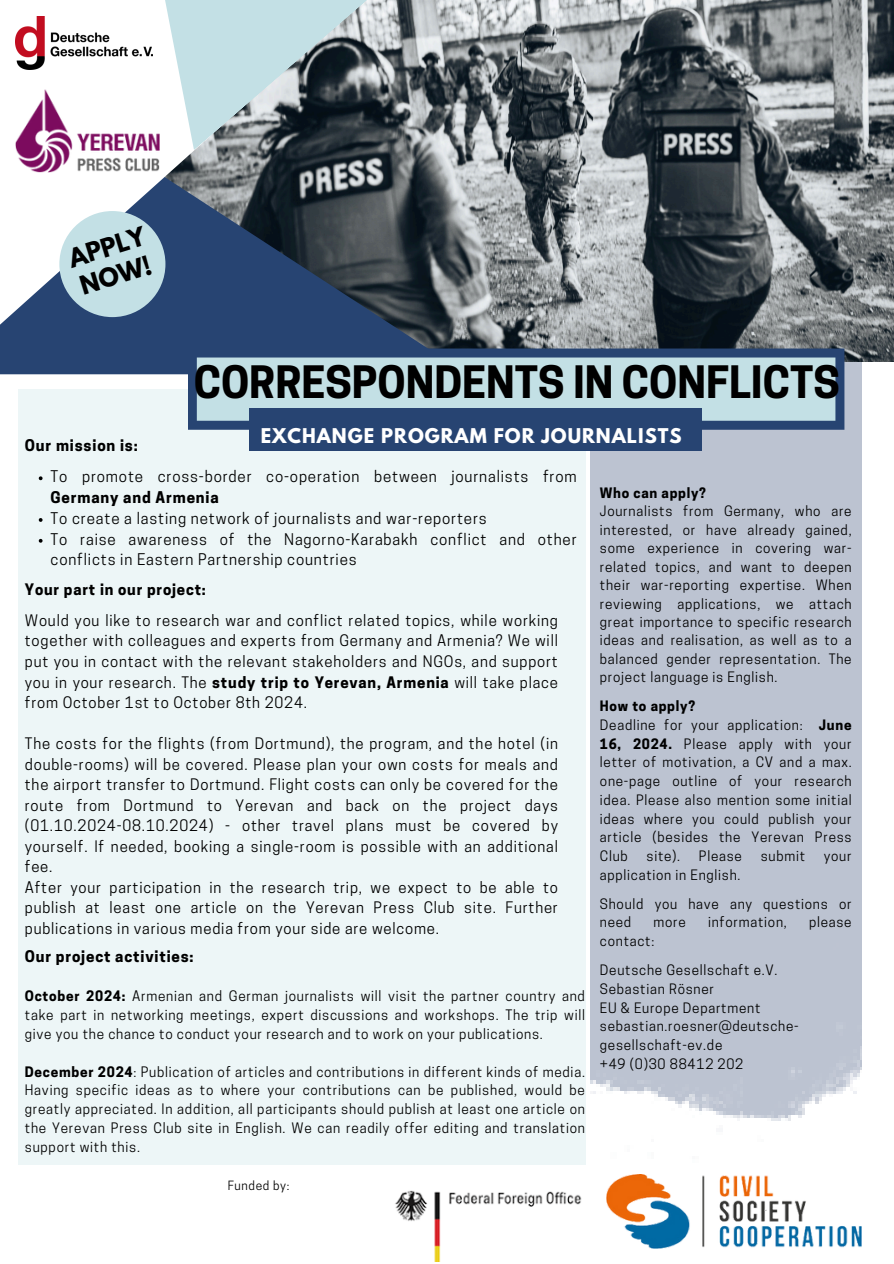
<style>
.page{position:relative;width:894px;height:1264px;background:#fff}
.page>*{position:absolute;margin:0;border:0;box-sizing:border-box;transform-origin:0 0}
.t1{font:700 41.85px "Cooper Hewitt";color:#000}
.t2{font:700 23.1px/29.7px "League Spartan";color:#000}
.t3{font:700 18px "League Spartan";letter-spacing:.055em;color:#fff}
.t4{font:15.15px/20.9px "Cooper Hewitt";letter-spacing:.055em;color:#000}
.t5{font:700 15.15px "Cooper Hewitt";letter-spacing:.055em;color:#000}
.t6{font:14.85px/20.5px "Cooper Hewitt";letter-spacing:.055em;color:#000;text-align:justify}
.t7{font:700 14.85px "Cooper Hewitt";letter-spacing:.055em;color:#000}
.t8{font:13.5px/18.8px "Cooper Hewitt";letter-spacing:.055em;color:#000;text-align:justify}
.t9{font:700 13.5px "Cooper Hewitt";letter-spacing:.055em;color:#000}
.t10{font:12px "Cooper Hewitt";letter-spacing:.055em;color:#000}
.s1{font-weight:700}
</style>
<div class="page">
<div style="left:590px;top:361px;width:271px;height:760px;background:#bcc3d1"></div>
<img style="left:463px;top:0;width:430px;height:361px">
<svg style="left:0;top:70px;width:467px;height:304px"></svg>
<svg style="left:0;top:150px;width:389px;height:186px"></svg>
<div style="left:18px;top:389px;width:567px;height:775px;background:#edf6f7"></div>
<svg style="left:188px;top:348px;width:656px;height:82px;fill:#c3e0e5"></svg>
<div style="left:59px;top:211px;width:106px;height:106px;background:#c3e0e5;border-radius:50%"></div>
<div style="left:249px;top:408px;width:452px;height:43px;background:#274472"></div>
<img style="left:15px;top:150px;width:144px;height:23px">
<svg style="left:0;top:0;width:463px;height:150px"></svg>
<svg style="left:39px;top:476px;width:4px;height:4px"></svg>
<svg style="left:39px;top:518px;width:4px;height:4px"></svg>
<svg style="left:39px;top:539px;width:4px;height:3px"></svg>
<img style="left:606px;top:1174px;width:255px;height:74px">
<img style="left:395px;top:1190px;width:187px;height:70px">
<h5 class="t2" style="left:66px;top:247px;width:80px;rotate:-17deg">APPLY<br>NOW!</h5>
<h3 class="t1" style="left:194px;top:367px;width:647px">CORRESPONDENTS IN CONFLICTS</h3>
<h5 class="t3" style="left:261px;top:427px;width:422px">EXCHANGE PROGRAM FOR JOURNALISTS</h5>
<p class="t5" style="left:25px;top:440px;width:114px">Our mission is:</p>
<p class="t4" style="left:51px;top:468px;width:527px">To promote cross-border co-operation between journalists from<br><span class="s1">Germany and Armenia</span></p>
<p class="t4" style="left:51px;top:509px;width:437px">To create a lasting network of journalists and war-reporters</p>
<p class="t4" style="left:51px;top:530px;width:527px">To raise awareness of the Nagorno-Karabakh conflict and other conflicts in Eastern Partnership countries</p>
<p class="t7" style="left:25px;top:584px;width:182px">Your part in our project:</p>
<p class="t6" style="left:25px;top:612px;width:534px">Would you like to research war and conflict related topics, while working together with colleagues and experts from Germany and Armenia? We will put you in contact with the relevant stakeholders and NGOs, and support you in your research. The <span class="s1">study trip to Yerevan, Armenia</span> will take place from October 1st to October 8th 2024.</p>
<p class="t6" style="left:25px;top:735px;width:534px;text-align:left">The costs for the flights (from Dortmund), the program, and the hotel (in double-rooms) will be covered. Please plan your own costs for meals and the airport transfer to Dortmund. Flight costs can only be covered for the route from Dortmund to Yerevan and back on the project days (01.10.2024-08.10.2024) - other travel plans must be covered by yourself. If needed, booking a single-room is possible with an additional fee.<br>After your participation in the research trip, we expect to be able to publish at least one article on the Yerevan Press Club site. Further publications in various media from your side are welcome.</p>
<h5 class="t9" style="left:599px;top:487px;width:107px">Who can apply?</h5>
<h5 class="t8" style="left:599px;top:503px;width:253px">Journalists from Germany, who are interested, or have already gained, some experience in covering war&shy;related topics, and want to deepen their war-reporting expertise. When reviewing applications, we attach great importance to specific research ideas and realisation, as well as to a balanced gender representation. The project language is English.</h5>
<p class="t9" style="left:599px;top:701px;width:97px">How to apply?</p>
<p class="t8" style="left:599px;top:717px;width:253px">Deadline for your application: <span class="s1">June 16, 2024.</span> Please apply with your letter of motivation, a CV and a max. one-page outline of your research idea. Please also mention some initial ideas where you could publish your article (besides the Yerevan Press Club</p>
<p class="t8" style="left:646px;top:848px;width:35px">site).</p>
<p class="t8" style="left:698px;top:848px;width:45px">Please</p>
<p class="t8" style="left:760px;top:848px;width:46px">submit</p>
<p class="t8" style="left:823px;top:848px;width:29px">your</p>
<p class="t8" style="left:599px;top:867px;width:142px">application in English.</p>
<p class="t8" style="left:599px;top:896px;width:253px">Should you have any questions or need</p>
<p class="t8" style="left:653px;top:914px;width:34px">more</p>
<p class="t8" style="left:708px;top:914px;width:80px">information,</p>
<p class="t8" style="left:808px;top:914px;width:44px">please</p>
<p class="t8" style="left:599px;top:933px;width:56px">contact:</p>
<h1 class="t8" style="left:599px;top:962px;width:179px">Deutsche Gesellschaft e.V.</h1>
<h5 class="t8" style="left:599px;top:981px;width:116px">Sebastian Rösner</h5>
<p class="t8" style="left:599px;top:999px;width:162px">EU &amp; Europe Department</p>
<p class="t8" style="left:599px;top:1018px;width:200px">sebastian.roesner@deutsche&shy;gesellschaft-ev.de</p>
<p class="t8" style="left:599px;top:1056px;width:145px">+49 (0)30 88412 202</p>
<p class="t5" style="left:25px;top:950px;width:170px">Our project activities:</p>
<p class="t8" style="left:25px;top:988px;width:561px"><span class="s1">October 2024:</span> Armenian and German journalists will visit the partner country and take part in networking meetings, expert discussions and workshops. The trip will give you the chance to conduct your research and to work on your publications.</p>
<p class="t8" style="left:25px;top:1063px;width:561px"><span class="s1">December 2024</span>: Publication of articles and contributions in different kinds of media.<br>Having specific ideas as to where your contributions can be published, would be greatly appreciated. In addition, all participants should publish at least one article on the Yerevan Press Club site in English. We can readily offer editing and translation support with this.</p>
<p class="t10" style="left:228px;top:1181px;width:63px">Funded by:</p>
</div>
